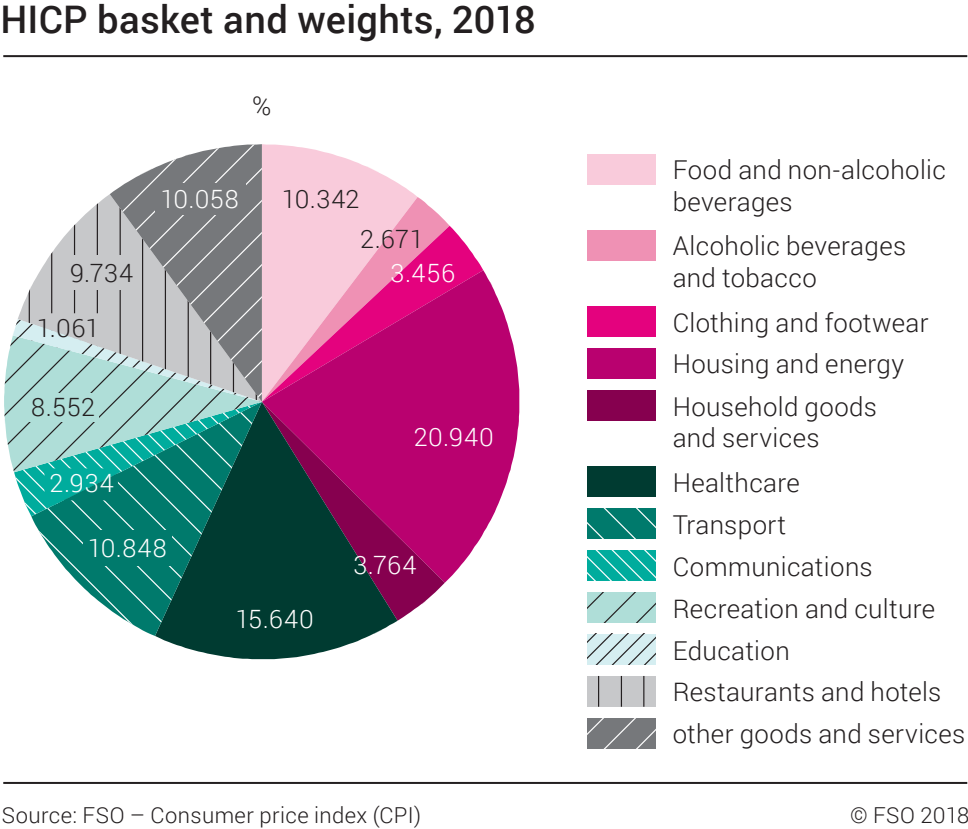
<style>
.page{position:relative;width:968px;height:829px;background:#fff}
.page>*{position:absolute;margin:0;border:0;box-sizing:border-box;transform-origin:0 0}
.t1{font:500 38px "Roboto";letter-spacing:.01em;color:#231f20}
.t2{font:300 26px/42px "Roboto";letter-spacing:.015em;color:#231f20}
.t3{font:300 25.2px "Roboto";letter-spacing:.04em;color:#fff}
.t4{font:300 25.2px "Roboto";letter-spacing:.02em;color:#231f20}
.t5{font:300 22px "Roboto";letter-spacing:.02em;color:#231f20}
</style>
<div class="page">
<hr style="left:3px;top:55px;width:963px;height:2px;background:#231f20">
<svg style="left:262px;top:144px;width:155px;height:53px;fill:#f9cbdb"></svg>
<svg style="left:262px;top:197px;width:187px;height:29px;background:#f7c6d7"></svg>
<svg style="left:262px;top:226px;width:221px;height:44px;background:#f39cc3"></svg>
<svg style="left:262px;top:270px;width:257px;height:313px;background:#d24394"></svg>
<svg style="left:397px;top:402px;width:47px;height:219px;background:#b31473"></svg>
<svg style="left:155px;top:402px;width:242px;height:257px;background:#4d3250"></svg>
<svg style="left:31px;top:516px;width:231px;height:120px"></svg>
<svg style="left:4px;top:335px;width:9px;height:133px"></svg>
<svg style="left:28px;top:194px;width:82px;height:119px"></svg>
<svg style="left:110px;top:144px;width:152px;height:169px;background:#989a9c"></svg>
<div style="left:587px;top:154px;width:68px;height:31px;background:#f9cbdb"></div>
<div style="left:587px;top:230px;width:68px;height:31px;background:#ef91b4"></div>
<div style="left:587px;top:306px;width:68px;height:31px;background:#e4027e"></div>
<div style="left:587px;top:348px;width:68px;height:31px;background:#b9016f"></div>
<div style="left:587px;top:390px;width:68px;height:31px;background:#86004f"></div>
<div style="left:587px;top:466px;width:68px;height:31px;background:#003b31"></div>
<svg style="left:587px;top:508px;width:68px;height:31px;background:#0d8073"></svg>
<svg style="left:587px;top:550px;width:68px;height:31px;background:#1ab4a7"></svg>
<svg style="left:587px;top:592px;width:68px;height:31px;background:#a7d3ce"></svg>
<svg style="left:587px;top:634px;width:68px;height:31px;background:#c2d7da"></svg>
<div style="left:587px;top:676px;width:68px;height:31px;background:#c7c8ca"></div>
<hr style="left:643px;top:676px;width:1px;height:31px;background:#231f20">
<hr style="left:620px;top:676px;width:2px;height:31px;background:#231f20">
<hr style="left:597px;top:676px;width:2px;height:31px;background:#231f20">
<svg style="left:587px;top:718px;width:68px;height:31px;background:#7d7f81"></svg>
<hr style="left:3px;top:782px;width:963px;height:2px;background:#231f20">
<div style="left:155px;top:184px;width:90px;height:31px;background:#76787b"></div>
<div style="left:64px;top:256px;width:73px;height:34px;background:#c7c8ca"></div>
<div style="left:83px;top:530px;width:89px;height:36px;background:#007a6c"></div>
<svg style="left:13px;top:313px;width:249px;height:203px;background:#74b2ac"></svg>
<h1 class="t1" style="left:1px;top:-8px;width:536px">HICP basket and weights, 2018</h1>
<p class="t2" style="left:252px;top:84px;width:21px">%</p>
<p class="t4" style="left:70px;top:256px;width:64px">9.734</p>
<p class="t4" style="left:37px;top:311px;width:64px">1.061</p>
<p class="t4" style="left:31px;top:389px;width:65px">8.552</p>
<p class="t3" style="left:49px;top:465px;width:66px">2.934</p>
<p class="t3" style="left:160px;top:181px;width:80px">10.058</p>
<p class="t3" style="left:88px;top:530px;width:81px">10.848</p>
<p class="t4" style="left:282px;top:181px;width:79px">10.342</p>
<p class="t4" style="left:360px;top:222px;width:65px">2.671</p>
<p class="t3" style="left:390px;top:256px;width:66px">3.456</p>
<p class="t3" style="left:414px;top:420px;width:82px">20.940</p>
<p class="t3" style="left:353px;top:548px;width:64px">3.764</p>
<p class="t3" style="left:235px;top:602px;width:80px">15.640</p>
<p class="t2" style="left:672px;top:154px;width:274px;line-height:31.2px">Food and non-alcoholic beverages</p>
<p class="t2" style="left:672px;top:230px;width:235px;line-height:31.2px">Alcoholic beverages and tobacco</p>
<p class="t2" style="left:672px;top:300px;width:257px">Clothing and footwear<br>Housing and energy<br>Household goods</p>
<p class="t2" style="left:672px;top:414px;width:148px;line-height:44.8px">and services<br>Healthcare</p>
<p class="t2" style="left:672px;top:502px;width:294px">Transport<br>Communications<br>Recreation and culture<br>Education<br>Restaurants and hotels other goods and services</p>
<p class="t5" style="left:2px;top:799px;width:421px">Source: FSO – Consumer price index (CPI)</p>
<p class="t5" style="left:849px;top:800px;width:121px">© FSO 2018</p>
</div>
